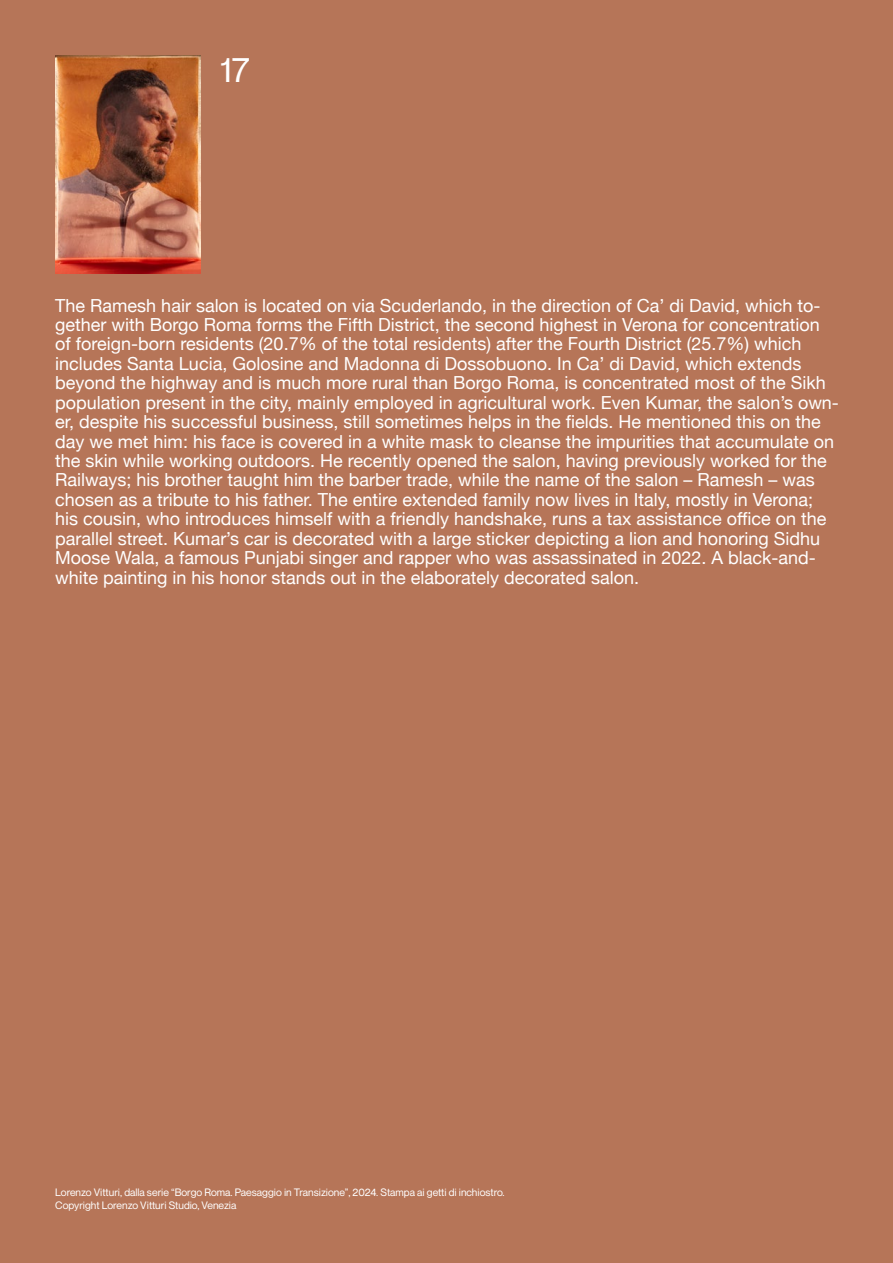
<style>
.page{position:relative;width:893px;height:1263px;background:#b67558}
.page>*{position:absolute;margin:0;border:0;box-sizing:border-box;transform-origin:0 0}
.t1{font:34.5px "Neue Montreal";color:#fff}
.t2{font:18px/19.4px "Helvetica Neue";color:#fff}
.t3{font:10.5px/12.6px "Neue Montreal";color:#fff}
</style>
<div class="page">
<img style="left:55px;top:55px;width:145px;height:218px">
<h1 class="t1" style="left:220px;top:49px;width:31px">17</h1>
<p class="t2" style="left:55px;top:297px;width:785px">The Ramesh hair salon is located on via Scuderlando, in the direction of Ca’ di David, which to&shy;gether with Borgo Roma forms the Fifth District, the second highest in Verona for concentration of foreign-born residents (20.7% of the total residents) after the Fourth District (25.7%) which includes Santa Lucia, Golosine and Madonna di Dossobuono. In Ca’ di David, which extends beyond the highway and is much more rural than Borgo Roma, is concentrated most of the Sikh population present in the city, mainly employed in agricultural work. Even Kumar, the salon’s own&shy;er, despite his successful business, still sometimes helps in the fields. He mentioned this on the day we met him: his face is covered in a white mask to cleanse the impurities that accumulate on the skin while working outdoors. He recently opened the salon, having previously worked for the Railways; his brother taught him the barber trade, while the name of the salon – Ramesh – was chosen as a tribute to his father. The entire extended family now lives in Italy, mostly in Verona; his cousin, who introduces himself with a friendly handshake, runs a tax assistance office on the parallel street. Kumar’s car is decorated with a large sticker depicting a lion and honoring Sidhu Moose Wala, a famous Punjabi singer and rapper who was assassinated in 2022. A black-and&shy;white painting in his honor stands out in the elaborately decorated salon.</p>
<p class="t3" style="left:55px;top:1186px;width:451px">Lorenzo Vitturi, dalla serie “Borgo Roma. Paesaggio in Transizione”, 2024. Stampa ai getti di inchiostro.<br>Copyright Lorenzo Vitturi Studio, Venezia</p>
</div>
